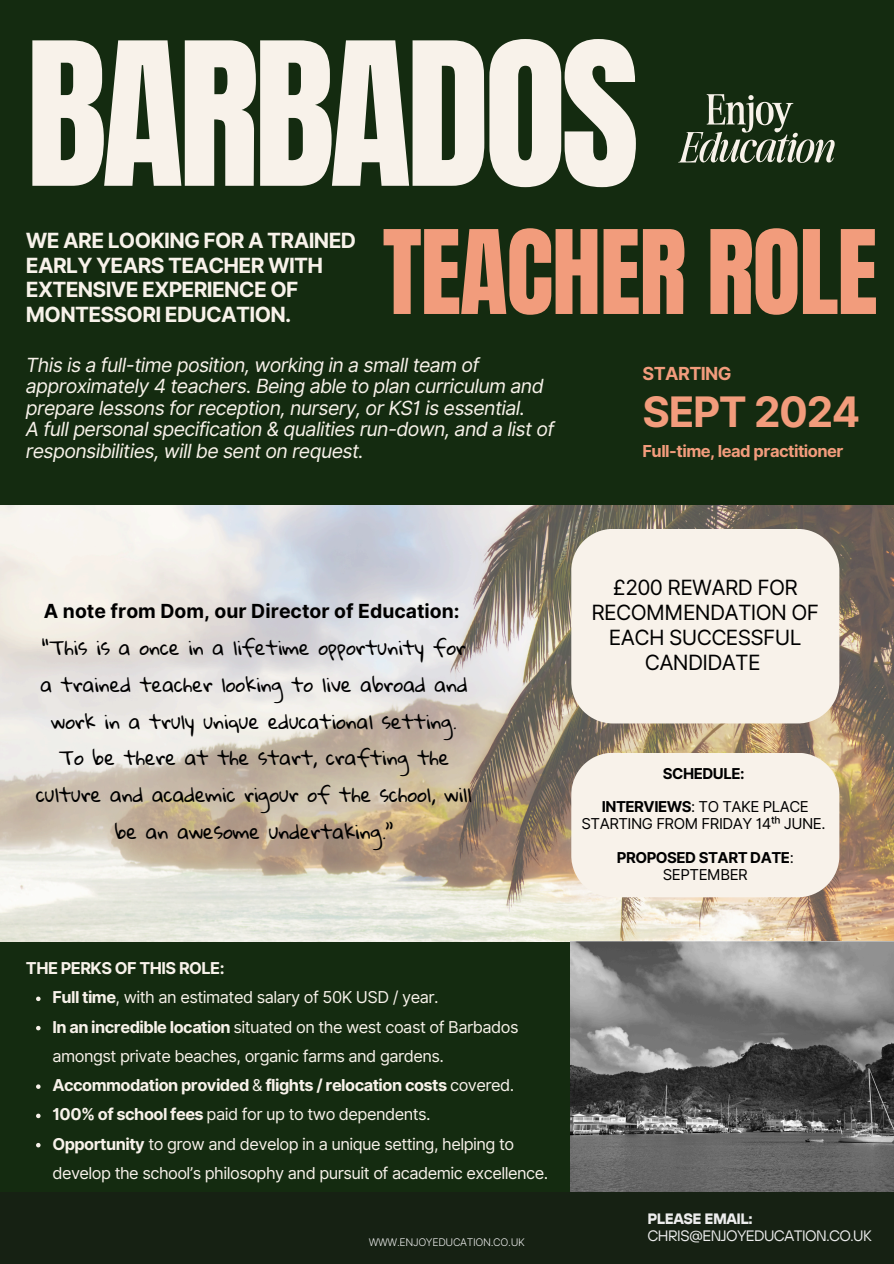
<style>
.page{position:relative;width:894px;height:1264px;background:#fff}
.page>*{position:absolute;margin:0;border:0;box-sizing:border-box;transform-origin:0 0}
.t1{font:169.2px "Anton";letter-spacing:-.03em;color:#f8f2ea}
.t2{font:98.85px "Anton";letter-spacing:-.015em;color:#f29c7c}
.t3{font:700 42px "Inter";letter-spacing:-.03em;color:#f29c7c}
.t4{font:700 21px/24.8px "Inter";letter-spacing:-.03em;color:#f8f2ea}
.t5{font:21px/24.8px "Inter";letter-spacing:-.03em;color:#000;text-align:center}
.t6{font:italic 19.5px/21.3px "Inter";letter-spacing:-.03em;color:#f8f2ea}
.t7{font:19.35px/36.9px "Gloria Hallelujah";color:#000;text-align:center}
.t8{font:700 18px "Inter";letter-spacing:-.03em;color:#f29c7c}
.t9{font:700 16.5px "Inter";letter-spacing:-.03em;color:#f29c7c}
.t10{font:16.35px/29.2px "Inter";letter-spacing:-.03em;color:#f8f2ea}
.t11{font:15px/16.8px "Inter";letter-spacing:-.03em;color:#000;text-align:center}
.t12{font:700 15px/16.8px "Inter";letter-spacing:-.03em;color:#000;text-align:center}
.t13{font:15px "TT Hoves";letter-spacing:-.03em;color:#ededed}
.t14{font:700 15px "TT Hoves";letter-spacing:-.03em;color:#ededed}
.t15{font:300 10.5px "Inter";letter-spacing:-.03em;color:#ededed}
.s1{font-family:"Inter";font-weight:700}
.s2{font-weight:700}
.s3{font-weight:400}
</style>
<div class="page">
<div style="left:0;top:0;width:893px;height:1263px;background:#142b10"></div>
<img style="left:570px;top:941px;width:323px;height:251px">
<div style="left:0;top:1192px;width:893px;height:71px;background:#162113"></div>
<svg style="left:678px;top:94px;width:156px;height:69px"></svg>
<svg style="left:0;top:505px;width:893px;height:436px;background:#cbc2b7"></svg>
<div style="left:571px;top:529px;width:268px;height:194px;background:#f8f2ea"></div>
<div style="left:571px;top:752px;width:268px;height:145px;background:#f8f2ea"></div>
<svg style="left:36px;top:996px;width:5px;height:5px"></svg>
<svg style="left:36px;top:1025px;width:5px;height:5px"></svg>
<svg style="left:36px;top:1084px;width:5px;height:4px"></svg>
<svg style="left:36px;top:1113px;width:5px;height:5px"></svg>
<svg style="left:36px;top:1143px;width:5px;height:4px"></svg>
<p class="t1" style="left:26px;top:-7px;width:614px">BARBADOS</p>
<p class="t2" style="left:382px;top:201px;width:496px">TEACHER ROLE</p>
<h3 class="t4" style="left:26px;top:228px;width:331px">WE ARE LOOKING FOR A TRAINED<br>EARLY YEARS TEACHER WITH<br>EXTENSIVE EXPERIENCE OF<br>MONTESSORI EDUCATION.</h3>
<p class="t6" style="left:26px;top:354px;width:530px">This is a full-time position, working in a small team of approximately 4 teachers. Being able to plan curriculum and prepare lessons for reception, nursery, or KS1 is essential.<br>A full personal specification &amp; qualities run-down, and a list of responsibilities, will be sent on request.</p>
<h6 class="t8" style="left:642px;top:362px;width:91px">STARTING</h6>
<p class="t3" style="left:642px;top:387px;width:219px">SEPT 2024</p>
<h5 class="t9" style="left:642px;top:441px;width:202px">Full-time, lead practitioner</h5>
<p class="t7" style="left:36px;top:592px;width:437px"><span class="s1">A note from Dom, our Director of Education: </span>“This is a once in a lifetime opportunity for a trained teacher looking to live abroad and work in a truly unique educational setting.<br>To be there at the start, crafting the culture and academic rigour of the school, will be an awesome undertaking.”</p>
<p class="t10" style="left:52px;top:953px;width:497px;text-indent:-26px"><span class="s2">THE PERKS OF THIS ROLE:<br>Full time</span>, with an estimated salary of 50K USD / year.<br><span class="s2">In an incredible location</span> situated on the west coast of Barbados amongst private beaches, organic farms and gardens.<br><span class="s2">Accommodation provided</span> &amp; <span class="s2">flights / relocation costs</span> covered.<br><span class="s2">100% of school fees</span> paid for up to two dependents.<br><span class="s2">Opportunity</span> to grow and develop in a unique setting, helping to develop the school’s philosophy and pursuit of academic excellence.</p>
<p class="t15" style="left:368px;top:1236px;width:158px">WWW.ENJOYEDUCATION.CO.UK</p>
<h1 class="t5" style="left:591px;top:575px;width:229px">£200 REWARD FOR<br>RECOMMENDATION OF<br>EACH SUCCESSFUL<br>CANDIDATE</h1>
<p class="t12" style="left:662px;top:764px;width:83px">SCHEDULE:</p>
<h2 class="t11" style="left:581px;top:798px;width:245px"><span class="s2">INTERVIEWS</span>: TO TAKE PLACE<br>STARTING FROM FRIDAY 14ᵗʰ JUNE.</h2>
<h4 class="t12" style="left:616px;top:849px;width:178px">PROPOSED START DATE<span class="s3">:<br>SEPTEMBER</span></h4>
<p class="t14" style="left:647px;top:1208px;width:107px">PLEASE EMAIL:</p>
<p class="t13" style="left:647px;top:1225px;width:225px">CHRIS@ENJOYEDUCATION.CO.UK</p>
</div>
